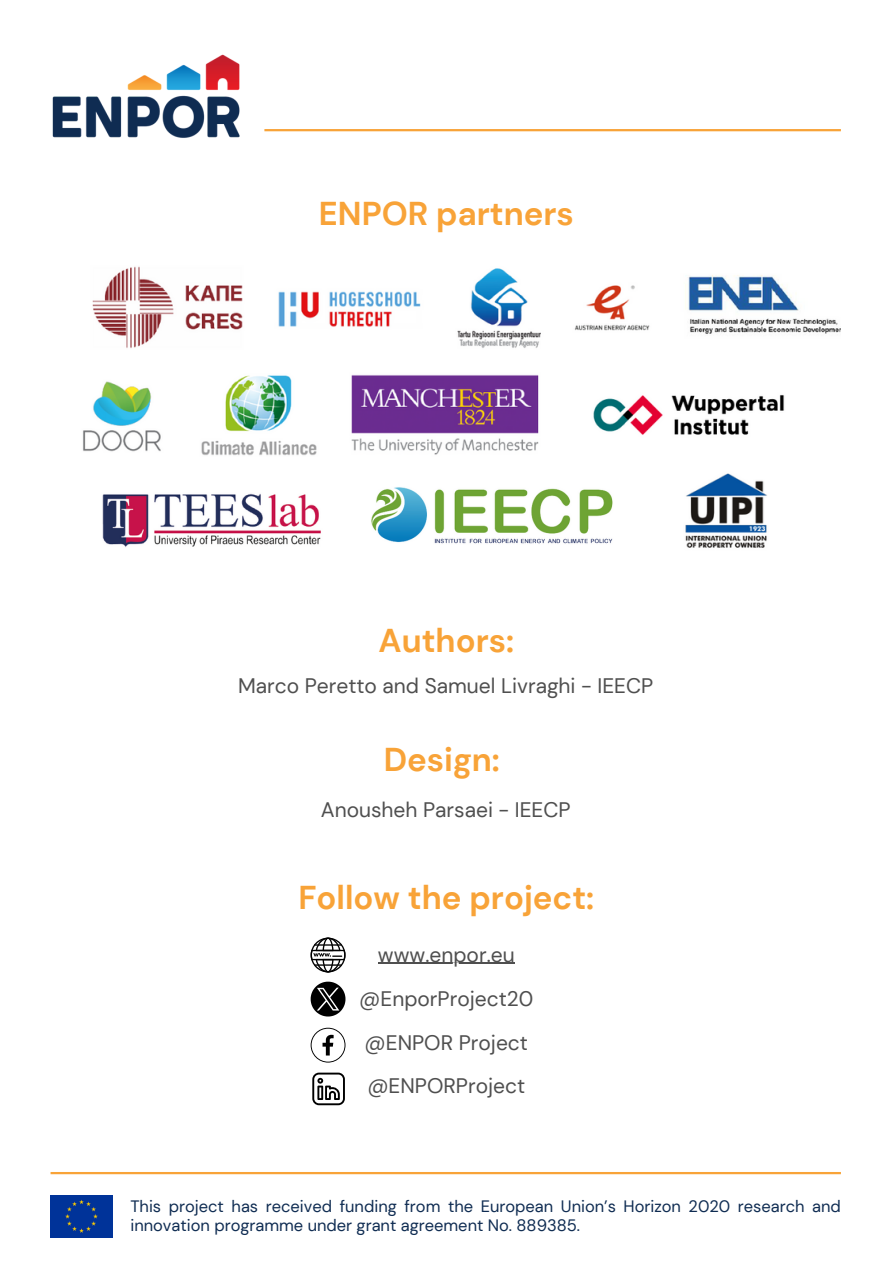
<style>
.page{position:relative;width:893px;height:1264px;background:#fff}
.page>*{position:absolute;margin:0;border:0;box-sizing:border-box;transform-origin:0 0}
.t1{font:700 33px "DM Sans";color:#f8a338}
.t2{font:21px "DM Sans";color:#4f4f4f}
.t3{font:16.5px/19px "DM Sans";color:#0f2c52}
</style>
<div class="page">
<img style="left:52px;top:54px;width:188px;height:84px">
<img style="left:83px;top:375px;width:702px;height:81px">
<img style="left:92px;top:266px;width:748px;height:82px">
<img style="left:102px;top:493px;width:219px;height:54px">
<img style="left:371px;top:487px;width:242px;height:57px">
<img style="left:685px;top:473px;width:82px;height:75px">
<hr style="left:264px;top:129px;width:576px;height:2px;background:#f8a338">
<img style="left:51px;top:1195px;width:61px;height:41px">
<hr style="left:378px;top:962px;width:136px;height:2px;background:#4f4f4f">
<svg style="left:310px;top:937px;width:35px;height:35px"></svg>
<hr style="left:51px;top:1171px;width:789px;height:3px;background:#f8a338">
<svg style="left:310px;top:981px;width:35px;height:35px"></svg>
<svg style="left:310px;top:1027px;width:35px;height:35px"></svg>
<svg style="left:312px;top:1072px;width:33px;height:33px"></svg>
<p class="t1" style="left:319px;top:192px;width:256px">ENPOR partners</p>
<p class="t1" style="left:378px;top:619px;width:137px">Authors:</p>
<p class="t2" style="left:238px;top:671px;width:417px">Marco Peretto and Samuel Livraghi - IEECP</p>
<p class="t1" style="left:383px;top:738px;width:118px">Design:</p>
<p class="t2" style="left:321px;top:796px;width:251px">Anousheh Parsaei - IEECP</p>
<p class="t1" style="left:298px;top:876px;width:297px">Follow the project:</p>
<p class="t2" style="left:378px;top:940px;width:138px">www.enpor.eu</p>
<p class="t2" style="left:359px;top:984px;width:176px">@EnporProject20</p>
<p class="t2" style="left:364px;top:1028px;width:165px">@ENPOR Project</p>
<p class="t2" style="left:367px;top:1072px;width:159px">@ENPORProject</p>
<p class="t3" style="left:130px;top:1196px;width:712px">This project has received funding from the European Union’s Horizon 2020 research and innovation programme under grant agreement No. 889385.</p>
</div>
